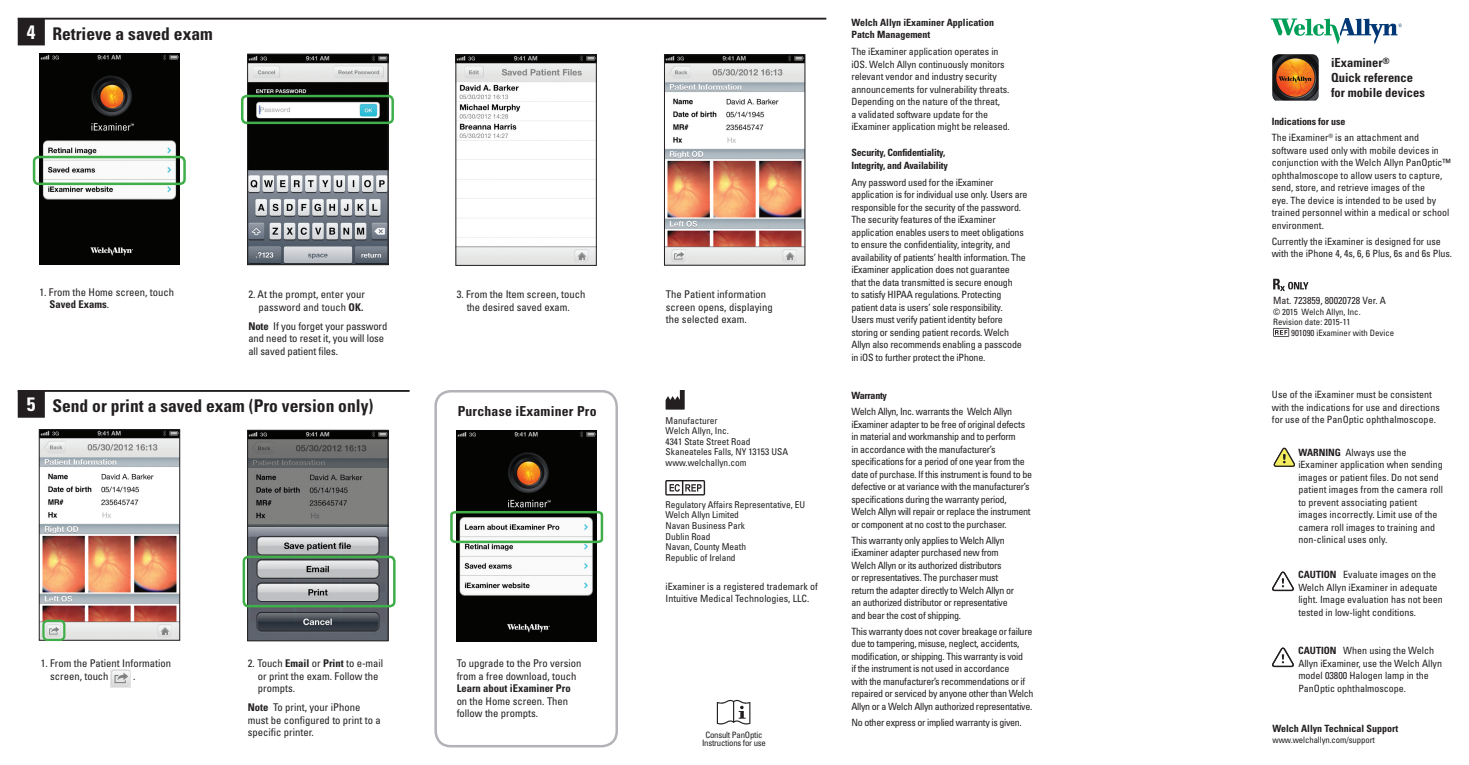
<style>
.page{position:relative;width:1469px;height:765px;background:#fff}
.page>*{position:absolute;margin:0;border:0;box-sizing:border-box;transform-origin:0 0}
.t1{font:700 condensed 19.38px "Univers";color:#fff}
.t2{font:700 condensed 17.5px "Univers";color:#231f20}
.t3{font:700 condensed 13.75px "Univers";letter-spacing:.015em;color:#231f20}
.t4{font:700 condensed 12.5px/15px "Univers";color:#231f20}
.t5{font:condensed 10.62px/12.5px "Univers";color:#231f20}
.t6{font:condensed 10px/12.5px "Univers";letter-spacing:-.02em;color:#231f20}
.t7{font:condensed 10px/12.5px "Univers";color:#231f20}
.t8{font:700 condensed 10px/12.5px "Univers";letter-spacing:-.01em;color:#231f20}
.t9{font:700 condensed 10px "Univers";letter-spacing:-.03em;color:#231f20}
.t10{font:condensed 9.38px "Univers";letter-spacing:-.005em;color:#231f20}
.t11{font:condensed 8.75px "Univers";letter-spacing:-.01em;color:#231f20}
.s1{font-weight:700}
</style>
<div class="page">
<svg style="left:1270px;top:18px;width:131px;height:27px"></svg>
<img style="left:39px;top:54px;width:141px;height:211px">
<img style="left:41px;top:431px;width:137px;height:207px">
<div style="left:39px;top:429px;width:141px;height:211px;border:1px solid #231f20"></div>
<img style="left:249px;top:432px;width:137px;height:207px">
<div style="left:247px;top:430px;width:141px;height:211px;border:1px solid #231f20"></div>
<img style="left:249px;top:56px;width:137px;height:207px">
<div style="left:247px;top:54px;width:141px;height:211px;border:1px solid #231f20"></div>
<svg style="left:1273px;top:279px;width:35px;height:12px"></svg>
<svg style="left:1273px;top:328px;width:15px;height:9px"></svg>
<svg style="left:665px;top:480px;width:40px;height:16px"></svg>
<svg style="left:665px;top:390px;width:19px;height:20px"></svg>
<img style="left:111px;top:669px;width:20px;height:18px">
<div style="left:241px;top:95px;width:153px;height:29px;border:2px solid #40ae49;border-radius:4px"></div>
<hr style="left:18px;top:390px;width:391px;height:2px;background:#231f20">
<hr style="left:18px;top:18px;width:808px;height:2px;background:#231f20">
<div style="left:434px;top:390px;width:184px;height:357px;border:2px solid #b2b3b7;border-radius:15px"></div>
<div style="left:242px;top:556px;width:153px;height:51px;border:2px solid #40ae49;border-radius:4px"></div>
<div style="left:18px;top:19px;width:26px;height:26px;background:#231f20"></div>
<div style="left:18px;top:18px;width:27px;height:27px;border:1px solid #231f20"></div>
<div style="left:18px;top:391px;width:26px;height:26px;background:#231f20"></div>
<div style="left:18px;top:391px;width:27px;height:27px;border:1px solid #231f20"></div>
<div style="left:33px;top:156px;width:153px;height:29px;border:2px solid #40ae49;border-radius:4px"></div>
<img style="left:457px;top:57px;width:137px;height:207px">
<div style="left:455px;top:55px;width:141px;height:211px;border:1px solid #231f20"></div>
<img style="left:666px;top:56px;width:137px;height:207px">
<div style="left:664px;top:54px;width:141px;height:211px;border:1px solid #231f20"></div>
<svg style="left:716px;top:699px;width:34px;height:26px"></svg>
<img style="left:1272px;top:54px;width:46px;height:47px">
<div style="left:42px;top:620px;width:23px;height:21px;border:2px solid #40ae49;border-radius:4px"></div>
<img style="left:456px;top:430px;width:140px;height:211px">
<svg style="left:450px;top:510px;width:154px;height:34px"></svg>
<svg style="left:1273px;top:448px;width:21px;height:19px"></svg>
<svg style="left:1272px;top:572px;width:21px;height:19px"></svg>
<svg style="left:1272px;top:648px;width:21px;height:19px"></svg>
<p class="t1" style="left:27px;top:20px;width:10px">4</p>
<p class="t2" style="left:52px;top:23px;width:162px">Retrieve a saved exam</p>
<p class="t5" style="left:49px;top:285px;width:126px;text-indent:-10px">1. From the Home screen, touch<br><span class="s1">Saved Exams</span>.</p>
<p class="t5" style="left:248px;top:288px;width:118px;text-align:right">2. At the prompt, enter your password and touch <span class="s1">OK.</span></p>
<p class="t5" style="left:248px;top:319px;width:140px"><span class="s1">Note</span> If you forget your password and need to reset it, you will lose all saved patient files.</p>
<p class="t1" style="left:27px;top:392px;width:10px">5</p>
<p class="t2" style="left:52px;top:395px;width:322px">Send or print a saved exam (Pro version only)</p>
<p class="t5" style="left:50px;top:657px;width:122px;text-indent:-9px">1. From the Patient Information screen, touch</p>
<p class="t5" style="left:133px;top:670px;width:4px">.</p>
<p class="t5" style="left:258px;top:657px;width:127px;text-indent:-10px">2. Touch <span class="s1">Email</span> or <span class="s1">Print</span> to e-mail or print the exam. Follow the prompts.</p>
<p class="t5" style="left:248px;top:701px;width:134px"><span class="s1">Note</span> To print, your iPhone must be configured to print to a specific printer.</p>
<p class="t5" style="left:456px;top:288px;width:130px;text-align:center">3. From the Item screen, touch the desired saved exam.</p>
<p class="t5" style="left:665px;top:288px;width:108px">The Patient information screen opens, displaying the selected exam.</p>
<p class="t3" style="left:457px;top:403px;width:140px">Purchase iExaminer Pro</p>
<p class="t5" style="left:456px;top:657px;width:126px">To upgrade to the Pro version from a free download, touch<br><span class="s1">Learn about iExaminer Pro </span>on the Home screen. Then follow the prompts.</p>
<p class="t10" style="left:665px;top:414px;width:54px">Manufacturer</p>
<p class="t10" style="left:665px;top:425px;width:65px">Welch Allyn, Inc.</p>
<p class="t10" style="left:665px;top:436px;width:86px">4341 State Street Road</p>
<p class="t10" style="left:665px;top:446px;width:124px">Skaneateles Falls, NY 13153 USA</p>
<p class="t10" style="left:665px;top:457px;width:82px">www.welchallyn.com</p>
<p class="t10" style="left:665px;top:498px;width:141px">Regulatory Affairs Representative, EU</p>
<p class="t10" style="left:665px;top:509px;width:75px">Welch Allyn Limited</p>
<p class="t10" style="left:665px;top:520px;width:81px">Navan Business Park</p>
<p class="t10" style="left:665px;top:530px;width:46px">Dublin Road</p>
<p class="t10" style="left:665px;top:541px;width:82px">Navan, County Meath</p>
<p class="t10" style="left:665px;top:552px;width:71px">Republic of Ireland</p>
<p class="t7" style="left:665px;top:580px;width:154px">iExaminer is a registered trademark of<br>Intuitive Medical Technologies, LLC.</p>
<p class="t11" style="left:705px;top:729px;width:58px">Consult PanOptic</p>
<p class="t11" style="left:702px;top:738px;width:65px">Instructions for use</p>
<p class="t8" style="left:851px;top:16px;width:144px">Welch Allyn iExaminer Application<br>Patch Management</p>
<p class="t6" style="left:851px;top:45px;width:160px">The iExaminer application operates in iOS. Welch Allyn continuously monitors relevant vendor and industry security announcements for vulnerability threats.<br>Depending on the nature of the threat,<br>a validated software update for the iExaminer application might be released.</p>
<p class="t8" style="left:851px;top:146px;width:98px">Security, Confidentiality,<br>Integrity, and Availability</p>
<p class="t6" style="left:851px;top:176px;width:178px">Any password used for the iExaminer application is for individual use only. Users are responsible for the security of the password.<br>The security features of the iExaminer application enables users to meet obligations to ensure the confidentiality, integrity, and availability of patients’ health information. The iExaminer application does not guarantee<br>that the data transmitted is secure enough<br>to satisfy HIPAA regulations. Protecting patient data is users’ sole responsibility.<br>Users must verify patient identity before storing or sending patient records. Welch Allyn also recommends enabling a passcode in iOS to further protect the iPhone.</p>
<p class="t9" style="left:851px;top:389px;width:37px">Warranty</p>
<p class="t6" style="left:851px;top:405px;width:182px">Welch Allyn, Inc. warrants the Welch Allyn iExaminer adapter to be free of original defects in material and workmanship and to perform<br>in accordance with the manufacturer’s specifications for a period of one year from the date of purchase. If this instrument is found to be defective or at variance with the manufacturer’s specifications during the warranty period, Welch Allyn will repair or replace the instrument or component at no cost to the purchaser.</p>
<p class="t6" style="left:851px;top:534px;width:164px">This warranty only applies to Welch Allyn iExaminer adapter purchased new from Welch Allyn or its authorized distributors<br>or representatives. The purchaser must return the adapter directly to Welch Allyn or an authorized distributor or representative and bear the cost of shipping.</p>
<p class="t6" style="left:851px;top:625px;width:183px">This warranty does not cover breakage or failure due to tampering, misuse, neglect, accidents, modification, or shipping. This warranty is void<br>if the instrument is not used in accordance<br>with the manufacturer’s recommendations or if repaired or serviced by anyone other than Welch Allyn or a Welch Allyn authorized representative.</p>
<p class="t6" style="left:851px;top:716px;width:172px">No other express or implied warranty is given.</p>
<p class="t4" style="left:1330px;top:55px;width:60px">iExaminer<sup>®</sup></p>
<p class="t4" style="left:1330px;top:70px;width:95px">Quick reference for mobile devices</p>
<p class="t8" style="left:1271px;top:115px;width:75px">Indications for use</p>
<p class="t7" style="left:1271px;top:131px;width:181px">The iExaminer<sup>®</sup> is an attachment and software used only with mobile devices in conjunction with the Welch Allyn PanOptic™ ophthalmoscope to allow users to capture, send, store, and retrieve images of the<br>eye. The device is intended to be used by trained personnel within a medical or school environment.</p>
<p class="t6" style="left:1271px;top:235px;width:182px">Currently the iExaminer is designed for use with the iPhone 4, 4s, 6, 6 Plus, 6s and 6s Plus.</p>
<p class="t7" style="left:1272px;top:294px;width:114px">Mat. 723859, 80020728 Ver. A</p>
<p class="t11" style="left:1272px;top:306px;width:89px">© 2015 Welch Allyn, Inc.</p>
<p class="t11" style="left:1272px;top:316px;width:79px">Revision date: 2015-11</p>
<p class="t11" style="left:1290px;top:327px;width:105px">901090 iExaminer with Device</p>
<p class="t7" style="left:1271px;top:388px;width:169px">Use of the iExaminer must be consistent with the indications for use and directions for use of the PanOptic ophthalmoscope.</p>
<p class="t7" style="left:1298px;top:446px;width:146px"><span class="s1">WARNING</span> Always use the iExaminer application when sending images or patient files. Do not send patient images from the camera roll to prevent associating patient images incorrectly. Limit use of the camera roll images to training and non-clinical uses only.</p>
<p class="t7" style="left:1297px;top:568px;width:146px"><span class="s1">CAUTION</span> Evaluate images on the Welch Allyn iExaminer in adequate light. Image evaluation has not been tested in low-light conditions.</p>
<p class="t7" style="left:1297px;top:644px;width:145px"><span class="s1">CAUTION</span> When using the Welch<br>Allyn iExaminer, use the Welch Allyn model 03800 Halogen lamp in the<br>PanOptic ophthalmoscope.</p>
<p class="t8" style="left:1272px;top:722px;width:127px">Welch Allyn Technical Support</p>
<p class="t11" style="left:1272px;top:735px;width:104px">www.welchallyn.com/support</p>
</div>
